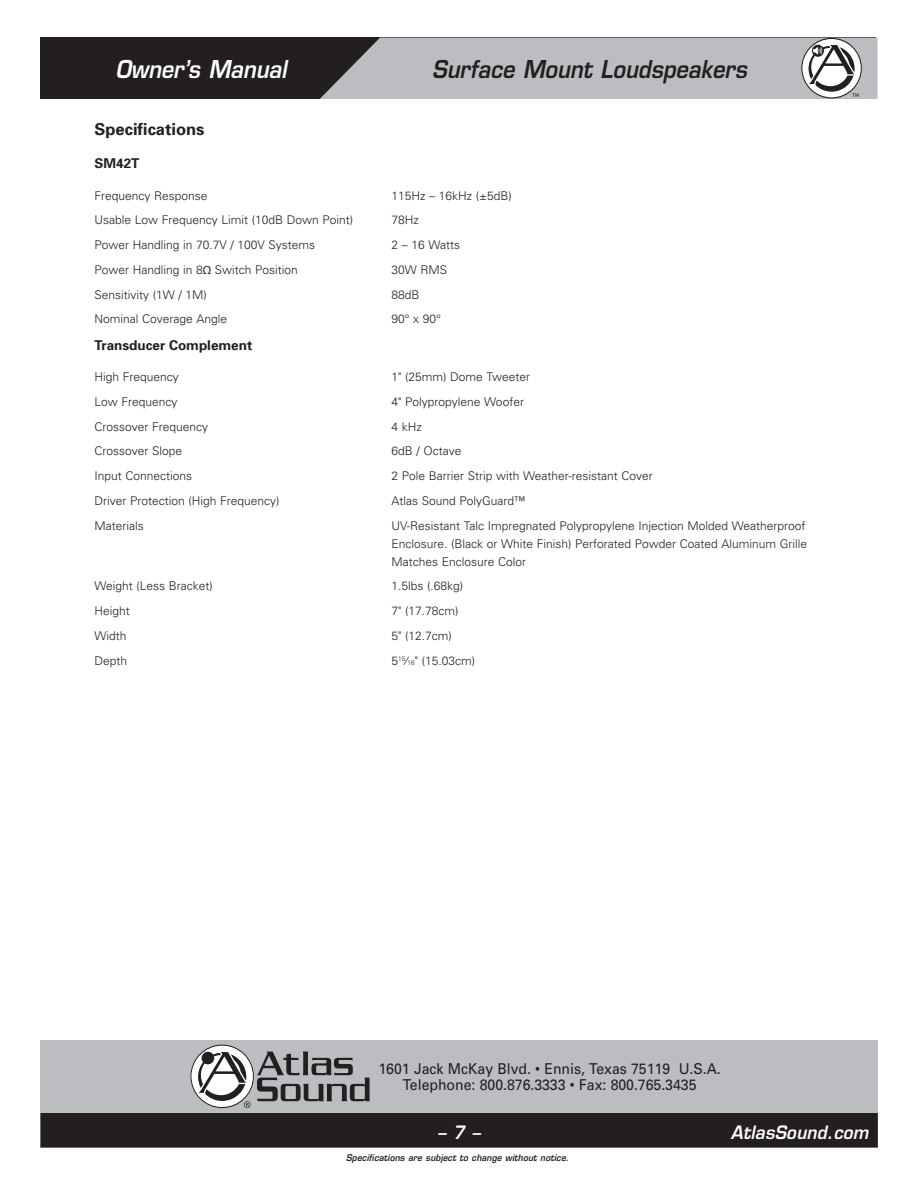
<style>
.page{position:relative;width:918px;height:1188px;background:#fff}
.page>*{position:absolute;margin:0;border:0;box-sizing:border-box;transform-origin:0 0}
.t1{font:italic 600 24px "Eurostile";color:#231f20;scale:.9 1}
.t2{font:italic 600 24px "Eurostile";color:#fff;scale:.9 1}
.t3{font:italic 600 18px "Eurostile";letter-spacing:.015em;color:#fff;scale:.94 1}
.Section_Heading___8{font:700 16.5px "Univers";color:#231f20}
.t4{font:15px/16.5px "Univers";color:#231f20;text-align:center;scale:.94 1}
.SubSection_Heading{font:700 13.5px "Univers";color:#231f20}
.Body_Copy___8_8_8{font:300 12px/18px "Univers";color:#231f20}
.t5{font:italic 600 9px "Eurostile";letter-spacing:.015em;color:#231f20;scale:.94 1}
.s1{font-family:"Myriad Pro";font-weight:400}
.s2{font-size:6.6px}
</style>
<div class="page">
<div style="left:41px;top:1040px;width:837px;height:108px;background:#bcbdc0"></div>
<div style="left:40px;top:1113px;width:838px;height:35px;background:#231f20"></div>
<div style="left:41px;top:38px;width:835px;height:61px;background:#231f20"></div>
<svg style="left:320px;top:38px;width:558px;height:61px;background:#b2b3b6"></svg>
<svg style="left:191px;top:1045px;width:179px;height:63px"></svg>
<h1 class="t2" style="left:115px;top:54px;width:192px">Owner’s Manual</h1>
<h1 class="t1" style="left:432px;top:54px;width:351px">Surface Mount Loudspeakers</h1>
<p class="Section_Heading___8" style="left:94px;top:119px;width:112px">Specifications</p>
<p class="SubSection_Heading" style="left:94px;top:155px;width:47px">SM42T</p>
<p class="Body_Copy___8_8_8" style="left:94px;top:186px;width:115px">Frequency Response</p>
<p class="Body_Copy___8_8_8" style="left:392px;top:186px;width:122px">115Hz – 16kHz (±5dB)</p>
<p class="Body_Copy___8_8_8" style="left:94px;top:211px;width:260px">Usable Low Frequency Limit (10dB Down Point)</p>
<p class="Body_Copy___8_8_8" style="left:392px;top:211px;width:29px">78Hz</p>
<p class="Body_Copy___8_8_8" style="left:94px;top:235px;width:222px">Power Handling in 70.7V / 100V Systems</p>
<p class="Body_Copy___8_8_8" style="left:392px;top:235px;width:70px">2 – 16 Watts</p>
<p class="Body_Copy___8_8_8" style="left:94px;top:260px;width:205px">Power Handling in 8<span class="s1">Ω</span> Switch Position</p>
<p class="Body_Copy___8_8_8" style="left:392px;top:260px;width:57px">30W RMS</p>
<p class="Body_Copy___8_8_8" style="left:94px;top:285px;width:114px">Sensitivity (1W / 1M)</p>
<p class="Body_Copy___8_8_8" style="left:392px;top:285px;width:30px">88dB</p>
<p class="Body_Copy___8_8_8" style="left:94px;top:310px;width:134px">Nominal Coverage Angle</p>
<p class="Body_Copy___8_8_8" style="left:392px;top:310px;width:51px">90° x 90°</p>
<p class="SubSection_Heading" style="left:94px;top:336px;width:159px">Transducer Complement</p>
<p class="Body_Copy___8_8_8" style="left:94px;top:367px;width:86px">High Frequency</p>
<p class="Body_Copy___8_8_8" style="left:392px;top:367px;width:140px">1" (25mm) Dome Tweeter</p>
<p class="Body_Copy___8_8_8" style="left:94px;top:392px;width:85px">Low Frequency</p>
<p class="Body_Copy___8_8_8" style="left:392px;top:392px;width:134px">4" Polypropylene Woofer</p>
<p class="Body_Copy___8_8_8" style="left:94px;top:417px;width:115px">Crossover Frequency</p>
<p class="Body_Copy___8_8_8" style="left:392px;top:417px;width:32px">4 kHz</p>
<p class="Body_Copy___8_8_8" style="left:94px;top:442px;width:89px">Crossover Slope</p>
<p class="Body_Copy___8_8_8" style="left:392px;top:442px;width:72px">6dB / Octave</p>
<p class="Body_Copy___8_8_8" style="left:94px;top:466px;width:99px">Input Connections</p>
<p class="Body_Copy___8_8_8" style="left:392px;top:466px;width:263px">2 Pole Barrier Strip with Weather-resistant Cover</p>
<p class="Body_Copy___8_8_8" style="left:94px;top:491px;width:187px">Driver Protection (High Frequency)</p>
<p class="Body_Copy___8_8_8" style="left:392px;top:491px;width:135px">Atlas Sound PolyGuard™</p>
<p class="Body_Copy___8_8_8" style="left:94px;top:516px;width:51px">Materials</p>
<p class="Body_Copy___8_8_8" style="left:392px;top:516px;width:417px">UV-Resistant Talc Impregnated Polypropylene Injection Molded Weatherproof<br>Enclosure. (Black or White Finish) Perforated Powder Coated Aluminum Grille<br>Matches Enclosure Color</p>
<p class="Body_Copy___8_8_8" style="left:94px;top:577px;width:120px">Weight (Less Bracket)</p>
<p class="Body_Copy___8_8_8" style="left:392px;top:577px;width:73px">1.5lbs (.68kg)</p>
<p class="Body_Copy___8_8_8" style="left:94px;top:601px;width:37px">Height</p>
<p class="Body_Copy___8_8_8" style="left:392px;top:601px;width:69px">7" (17.78cm)</p>
<p class="Body_Copy___8_8_8" style="left:94px;top:626px;width:34px">Width</p>
<p class="Body_Copy___8_8_8" style="left:392px;top:626px;width:62px">5" (12.7cm)</p>
<p class="Body_Copy___8_8_8" style="left:94px;top:651px;width:34px">Depth</p>
<p class="Body_Copy___8_8_8" style="left:392px;top:651px;width:85px">5<sup>15</sup>⁄<span class="s2">16</span>" (15.03cm)</p>
<p class="t4" style="left:379px;top:1060px;width:366px">1601 Jack McKay Blvd. • Ennis, Texas 75119 U.S.A.<br>Telephone: 800.876.3333 • Fax: 800.765.3435</p>
<h2 class="t3" style="left:437px;top:1121px;width:47px">– 7 –</h2>
<h2 class="t3" style="left:731px;top:1121px;width:148px">AtlasSound.com</h2>
<p class="t5" style="left:346px;top:1152px;width:239px">Specifications are subject to change without notice.</p>
</div>
